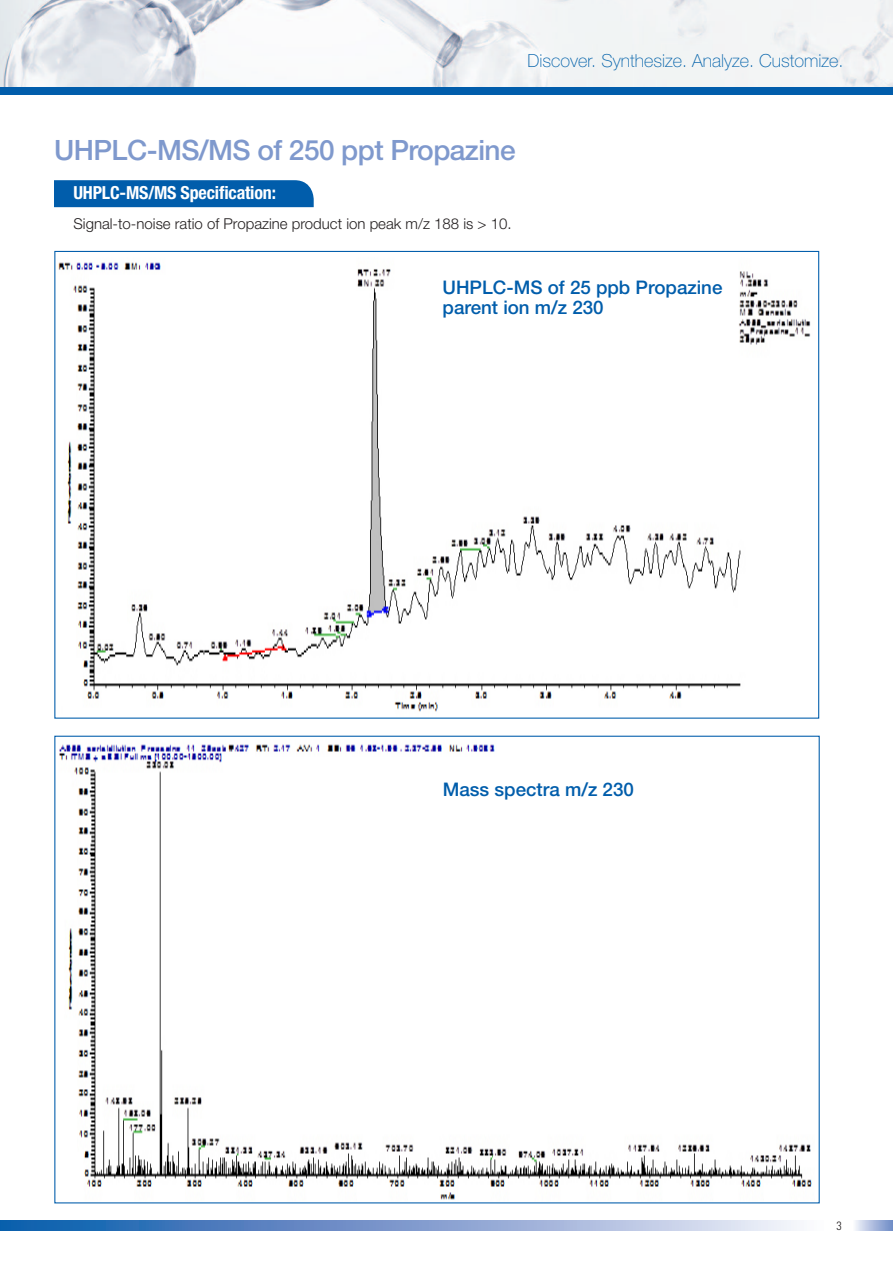
<style>
.page{position:relative;width:893px;height:1263px;background:#fff}
.page>*{position:absolute;margin:0;border:0;box-sizing:border-box;transform-origin:0 0}
.t1{font:500 28.05px "Helvetica Neue LT Std";letter-spacing:-.02em;color:#7f99cd}
.t2{font:500 18.75px/19.5px "Helvetica Neue LT Std";color:#015dab}
.t3{font:100 18px "Helvetica Neue LT Std";color:#0161aa}
.t4{font:700 condensed 18px "Helvetica Neue LT Std";letter-spacing:-.01em;color:#fff}
.t5{font:300 15px "Helvetica Neue LT Std";color:#231f20}
.t6{font:300 condensed 12px "Univers LT Std";color:#231f20}
</style>
<div class="page">
<img style="left:58px;top:262px;width:753px;height:450px">
<img style="left:59px;top:744px;width:753px;height:456px">
<div style="left:54px;top:180px;width:260px;height:27px;background:#015dab"></div>
<svg style="left:0;top:1220px;width:797px;height:11px;background:#7c9ece"></svg>
<svg style="left:855px;top:1220px;width:38px;height:11px"></svg>
<img style="left:0;top:0;width:893px;height:88px">
<div style="left:0;top:88px;width:893px;height:7px;background:#015dab"></div>
<p class="t3" style="left:528px;top:50px;width:317px">Discover. Synthesize. Analyze. Customize.</p>
<h1 class="t1" style="left:54px;top:134px;width:463px">UHPLC-MS/MS of 250 ppt Propazine</h1>
<p class="t4" style="left:73px;top:182px;width:204px">UHPLC-MS/MS Specification:</p>
<p class="t5" style="left:73px;top:214px;width:440px">Signal-to-noise ratio of Propazine product ion peak m/z 188 is &gt; 10.</p>
<p class="t2" style="left:443px;top:277px;width:281px">UHPLC-MS of 25 ppb Propazine parent ion m/z 230</p>
<p class="t2" style="left:443px;top:780px;width:193px">Mass spectra m/z 230</p>
<p class="t6" style="left:837px;top:1218px;width:7px">3</p>
</div>
